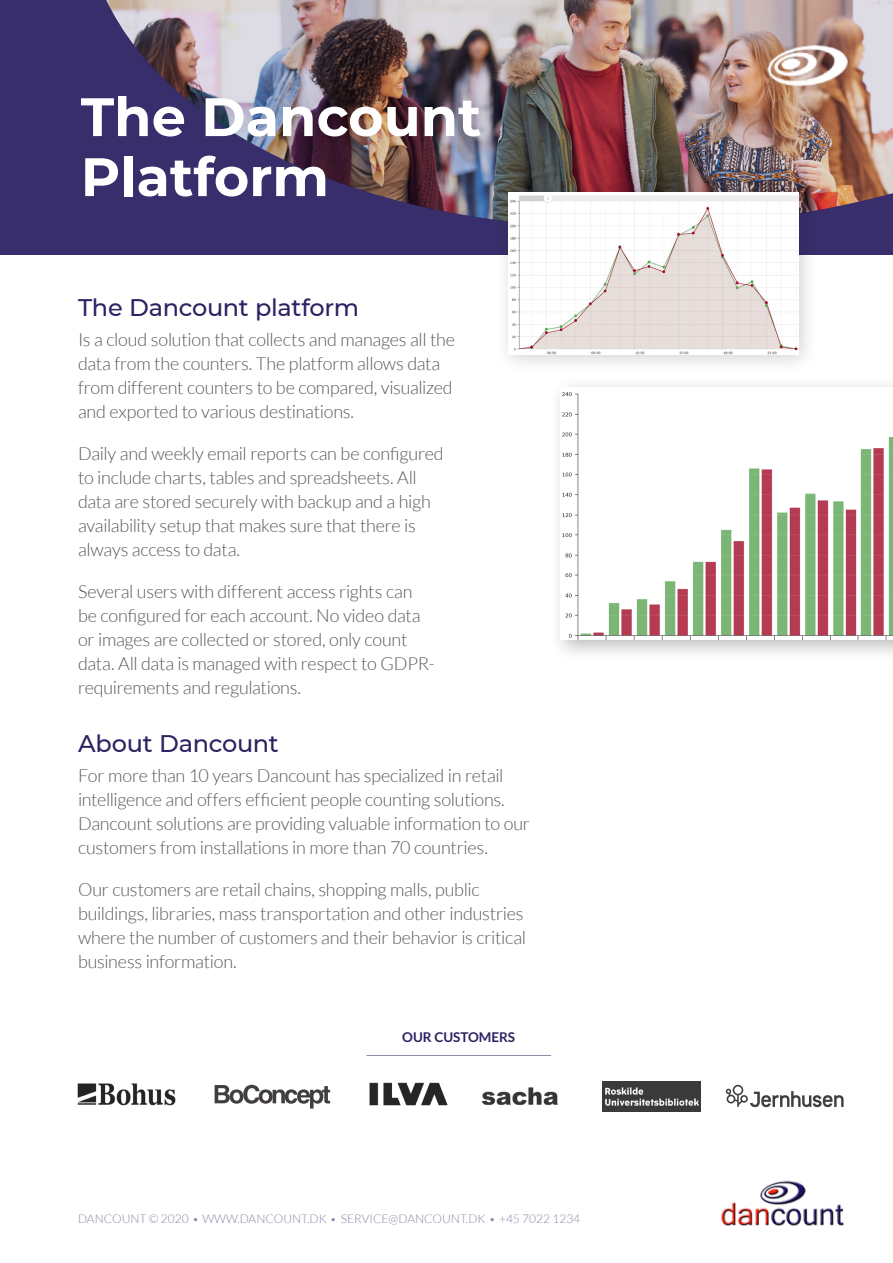
<style>
.page{position:relative;width:893px;height:1263px;background:#fff}
.page>*{position:absolute;margin:0;border:0;box-sizing:border-box;transform-origin:0 0}
.Sidebar_bullets{font:700 54px/60px "Montserrat";color:#fff}
.Copy_paragraph{font:500 24px "Montserrat";letter-spacing:-.01em;color:#2c2262}
.Copy_paragraph-2{font:300 18px/24px "Lato";letter-spacing:-.015em;color:#57585a}
.t1{font:700 13.5px "Lato";color:#2c2262}
.t2{font:300 12px "Lato";color:#8984a8}
.s1{font-family:"Adelle"}
</style>
<div class="page">
<div style="left:0;top:0;width:893px;height:254px;background:#372e6b"></div>
<img style="left:106px;top:0;width:787px;height:220px">
<img style="left:768px;top:45px;width:80px;height:42px">
<svg style="left:215px;top:1085px;width:115px;height:23px"></svg>
<img style="left:77px;top:1083px;width:99px;height:23px">
<svg style="left:726px;top:1085px;width:118px;height:22px"></svg>
<img style="left:369px;top:1082px;width:79px;height:24px">
<img style="left:482px;top:1087px;width:76px;height:18px">
<img style="left:602px;top:1082px;width:98px;height:29px">
<div style="left:550px;top:376px;width:343px;height:286px;background:#231f20;opacity:.3"></div>
<img style="left:560px;top:387px;width:333px;height:252px">
<div style="left:494px;top:179px;width:324px;height:195px;background:#231f20;opacity:.2"></div>
<img style="left:508px;top:193px;width:290px;height:162px">
<hr style="left:366px;top:1055px;width:185px;height:1px;background:#140951">
<img style="left:721px;top:1180px;width:123px;height:46px">
<p class="Sidebar_bullets" style="left:81px;top:84px;width:402px">The Dancount<br>Platform</p>
<p class="Copy_paragraph" style="left:78px;top:291px;width:283px">The Dancount platform</p>
<p class="Copy_paragraph-2" style="left:78px;top:327px;width:379px">Is a cloud solution that collects and manages all the data from the counters. The platform allows data from different counters to be compared, visualized and exported to various destinations.</p>
<p class="Copy_paragraph-2" style="left:78px;top:441px;width:367px">Daily and weekly email reports can be configured to include charts, tables and spreadsheets. All data are stored securely with backup and a high availability setup that makes sure that there is always access to data.</p>
<p class="Copy_paragraph-2" style="left:78px;top:579px;width:358px">Several users with different access rights can be configured for each account. No video data or images are collected or stored, only count data. All data is managed with respect to GDPR&shy;requirements and regulations.</p>
<p class="Copy_paragraph" style="left:78px;top:727px;width:202px">About Dancount</p>
<p class="Copy_paragraph-2" style="left:78px;top:763px;width:454px">For more than 10 years Dancount has specialized in retail intelligence and offers efficient people counting solutions.<br>Dancount solutions are providing valuable information to our customers from installations in more than 70 countries.</p>
<p class="Copy_paragraph-2" style="left:78px;top:877px;width:450px">Our customers are retail chains, shopping malls, public buildings, libraries, mass transportation and other industries where the number of customers and their behavior is critical business information.</p>
<p class="t1" style="left:402px;top:1030px;width:114px">OUR CUSTOMERS</p>
<p class="t2" style="left:78px;top:1212px;width:504px">DANCOUNT © 2020 <span class="s1">•</span> WWW.DANCOUNT.DK <span class="s1">•</span> SERVICE@DANCOUNT.DK <span class="s1">•</span> +45 7022 1234</p>
</div>
